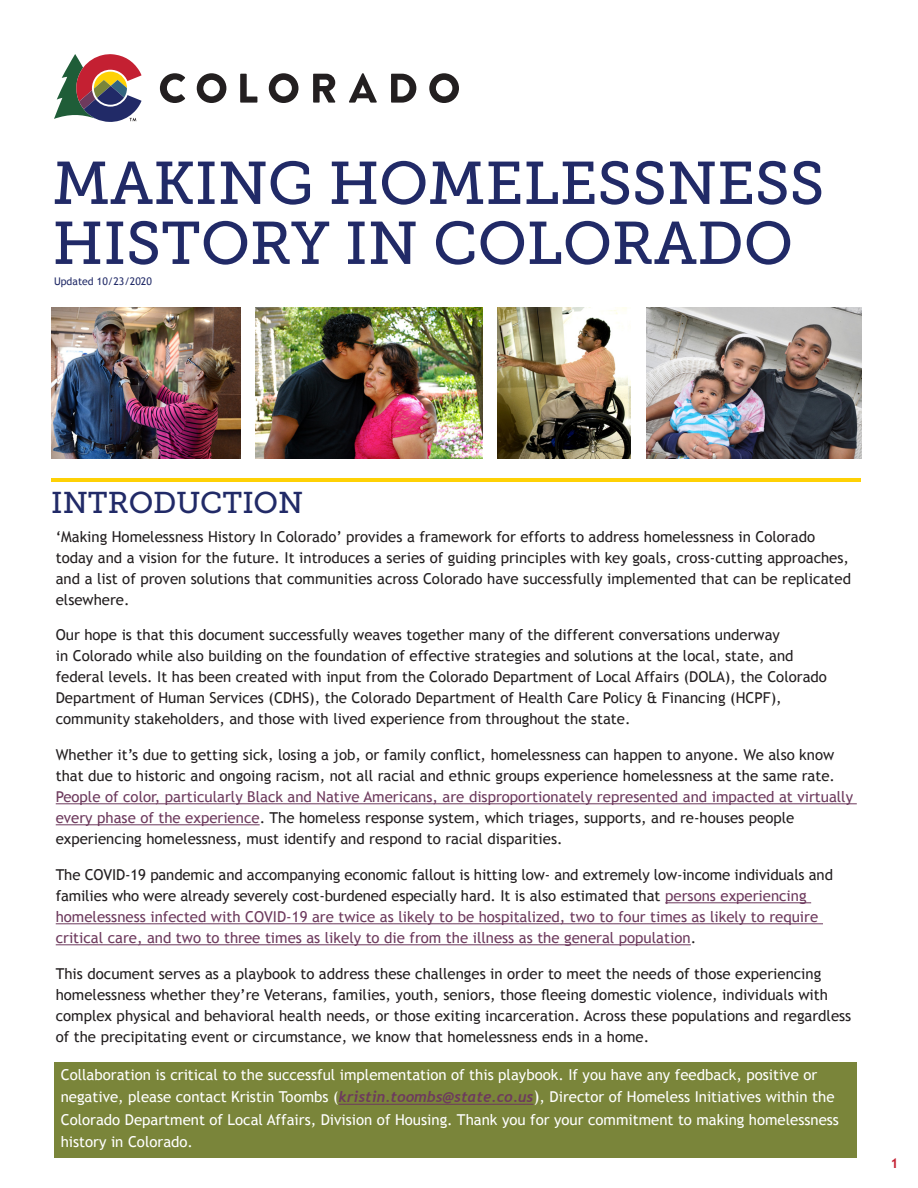
<style>
.page{position:relative;width:918px;height:1188px;background:#fff}
.page>*{position:absolute;margin:0;border:0;box-sizing:border-box;transform-origin:0 0}
.t1{font:60px "Museo Slab 500";color:#212a67}
.t2{font:30px "Museo Slab 500";letter-spacing:-.005em;color:#212a67}
.t3{font:15px/21px "Trebuchet MS";color:#231f20}
.t4{font:15px/21px "Trebuchet MS";color:#6d3a5d}
.t5{font:15px/22.5px "Trebuchet MS";color:#fff}
.t6{font:700 13.5px "Trebuchet MS";color:#c42032}
.t7{font:10.5px "Trebuchet MS";color:#212a67}
.s1{color:#6d3a5d}
.s2{color:#231f20}
.s3{font-family:"Trebuchet";font-weight:700;font-style:italic;color:#6d3a5d}
.s4{font-size:16.5px}
</style>
<div class="page">
<hr style="left:56px;top:804px;width:801px;height:1px;background:#6d3a5d">
<hr style="left:56px;top:825px;width:204px;height:1px;background:#6d3a5d">
<hr style="left:665px;top:903px;width:146px;height:1px;background:#6d3a5d">
<hr style="left:56px;top:924px;width:767px;height:1px;background:#6d3a5d">
<hr style="left:56px;top:945px;width:635px;height:1px;background:#6d3a5d">
<hr style="left:51px;top:478px;width:810px;height:4px;background:#fed105">
<svg style="left:54px;top:54px;width:88px;height:68px"></svg>
<svg style="left:160px;top:73px;width:25px;height:30px"></svg>
<svg style="left:197px;top:73px;width:29px;height:30px"></svg>
<svg style="left:240px;top:74px;width:17px;height:29px"></svg>
<svg style="left:269px;top:73px;width:29px;height:30px"></svg>
<svg style="left:313px;top:74px;width:22px;height:29px"></svg>
<svg style="left:391px;top:74px;width:25px;height:29px"></svg>
<svg style="left:429px;top:73px;width:30px;height:30px"></svg>
<svg style="left:349px;top:73px;width:28px;height:30px"></svg>
<img style="left:51px;top:308px;width:189px;height:151px">
<img style="left:255px;top:308px;width:228px;height:151px">
<img style="left:646px;top:308px;width:215px;height:151px">
<img style="left:498px;top:308px;width:133px;height:151px">
<div style="left:54px;top:1062px;width:803px;height:96px;background:#7a853a"></div>
<hr style="left:339px;top:1104px;width:194px;height:1px;background:#6d3a5d">
<p class="t1" style="left:52px;top:150px;width:773px">MAKING HOMELESSNESS</p>
<p class="t1" style="left:52px;top:210px;width:742px">HISTORY IN COLORADO</p>
<p class="t7" style="left:54px;top:275px;width:99px">Updated 10/23/2020</p>
<p class="t2" style="left:51px;top:486px;width:253px">INTRODUCTION</p>
<p class="t3" style="left:56px;top:527px;width:797px">‘Making Homelessness History In Colorado’ provides a framework for efforts to address homelessness in Colorado today and a vision for the future. It introduces a series of guiding principles with key goals, cross-cutting approaches, and a list of proven solutions that communities across Colorado have successfully implemented that can be replicated elsewhere.</p>
<p class="t3" style="left:56px;top:624px;width:773px">Our hope is that this document successfully weaves together many of the different conversations underway<br>in Colorado while also building on the foundation of effective strategies and solutions at the local, state, and federal levels. It has been created with input from the Colorado Department of Local Affairs (DOLA), the Colorado Department of Human Services (CDHS), the Colorado Department of Health Care Policy &amp; Financing (HCPF), community stakeholders, and those with lived experience from throughout the state.</p>
<p class="t3" style="left:56px;top:744px;width:781px">Whether it’s due to getting sick, losing a job, or family conflict, homelessness can happen to anyone. We also know that due to historic and ongoing racism, not all racial and ethnic groups experience homelessness at the same rate.</p>
<p class="t3" style="left:56px;top:786px;width:799px"><span class="s1">People of color, particularly Black and Native Americans, are disproportionately represented and impacted at virtually every phase of the experience</span>. The homeless response system, which triages, supports, and re-houses people experiencing homelessness, must identify and respond to racial disparities.</p>
<p class="t4" style="left:56px;top:864px;width:779px"><span class="s2">The COVID-19 pandemic and accompanying economic fallout is hitting low- and extremely low-income individuals and families who were already severely cost-burdened especially hard. It is also estimated that</span> persons experiencing homelessness infected with COVID-19 are twice as likely to be hospitalized, two to four times as likely to require critical care, and two to three times as likely to die from the illness as the general population<span class="s2">.</span></p>
<p class="t3" style="left:56px;top:963px;width:797px">This document serves as a playbook to address these challenges in order to meet the needs of those experiencing homelessness whether they’re Veterans, families, youth, seniors, those fleeing domestic violence, individuals with complex physical and behavioral health needs, or those exiting incarceration. Across these populations and regardless of the precipitating event or circumstance, we know that homelessness ends in a home.</p>
<p class="t5" style="left:61px;top:1063px;width:780px">Collaboration is critical to the successful implementation of this playbook. If you have any feedback, positive or negative, please contact Kristin Toombs (<span class="s3">kristin.toombs@state.co.us</span><span class="s4">)</span>, Director of Homeless Initiatives within the Colorado Department of Local Affairs, Division of Housing. Thank you for your commitment to making homelessness history in Colorado.</p>
<p class="t6" style="left:890px;top:1154px;width:9px">1</p>
</div>
